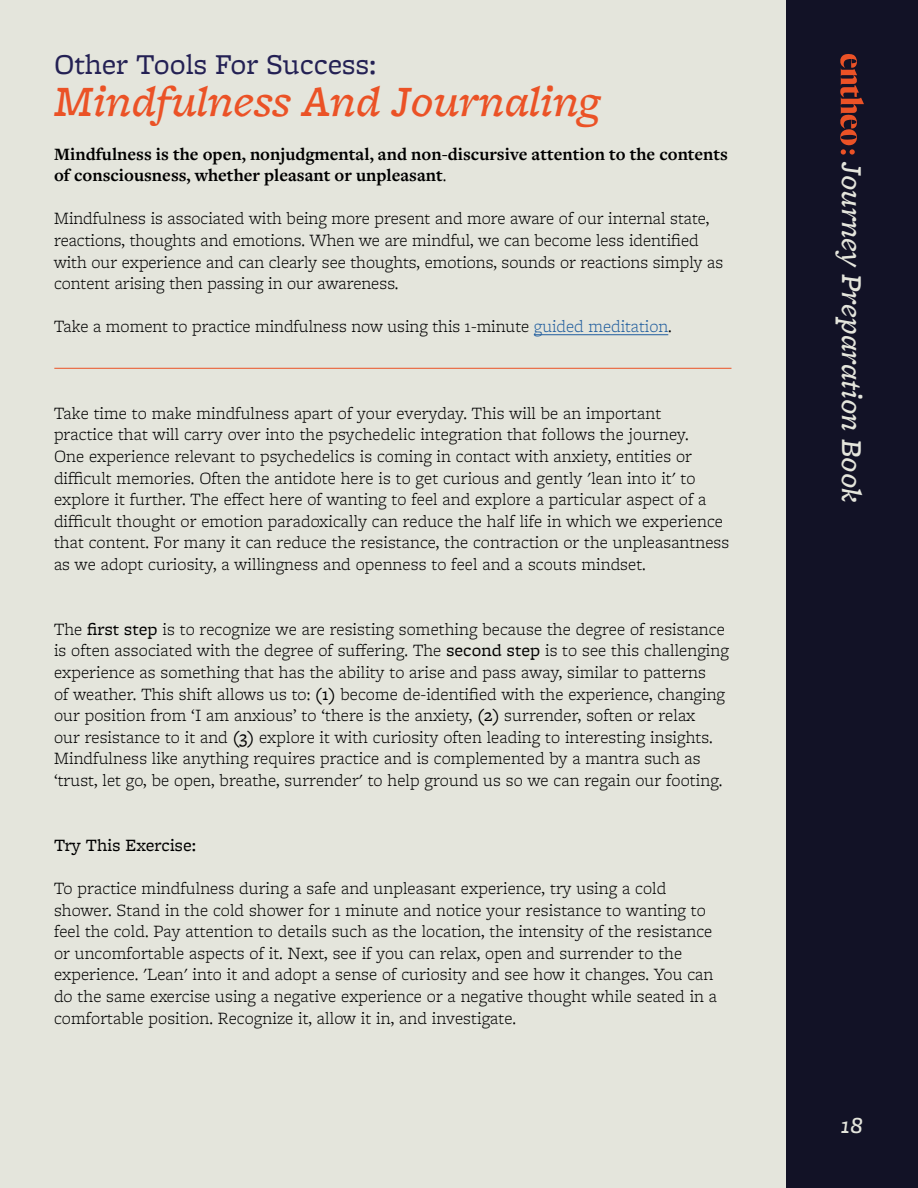
<style>
.page{position:relative;width:918px;height:1188px;background:#e4e5dc}
.page>*{position:absolute;margin:0;border:0;box-sizing:border-box;transform-origin:0 0}
.t1{font:italic 500 45px "Freight Micro Pro";color:#eb5226}
.t2{font:italic 500 30px "Freight Micro Pro";color:#e4e5dc}
.t3{font:30px "Freight Micro Pro";color:#242154}
.t4{font:italic 500 24px "Freight Micro Pro";color:#e4e5dc}
.t5{font:300 18px/21.6px "Freight Micro Pro";letter-spacing:.005em;color:#000}
.t6{font:700 18px/21.6px "Freight Text Pro";color:#000}
.t7{font:18px "Freight Micro Pro";letter-spacing:.005em;color:#000}
.s1{font-family:"Freight Micro Pro";font-weight:300}
.s2{color:#215e9e}
.s3{font-weight:400}
</style>
<div class="page">
<hr style="left:534px;top:334px;width:134px;height:1px;background:#215e9e">
<div style="left:786px;top:0;width:132px;height:1188px;background:#121226"></div>
<svg style="left:840px;top:54px;width:24px;height:101px"></svg>
<hr style="left:54px;top:368px;width:677px;height:1px;background:#eb5226">
<h2 class="t3" style="left:54px;top:44px;width:324px">Other Tools For Success:</h2>
<h1 class="t1" style="left:54px;top:71px;width:548px">Mindfulness And Journaling</h1>
<p class="t6" style="left:54px;top:142px;width:676px">Mindfulness is the open, nonjudgmental, and non-discursive attention to the contents of consciousness, whether pleasant or unpleasant<span class="s1">.</span></p>
<p class="t5" style="left:54px;top:207px;width:671px">Mindfulness is associated with being more present and more aware of our internal state, reactions, thoughts and emotions. When we are mindful, we can become less identified with our experience and can clearly see thoughts, emotions, sounds or reactions simply as content arising then passing in our awareness.</p>
<p class="t5" style="left:54px;top:315px;width:619px">Take a moment to practice mindfulness now using this 1-minute <span class="s2">guided meditation</span>.</p>
<p class="t5" style="left:54px;top:402px;width:677px">Take time to make mindfulness apart of your everyday. This will be an important<br>practice that will carry over into the psychedelic integration that follows the journey.<br>One experience relevant to psychedelics is coming in contact with anxiety, entities or difficult memories. Often the antidote here is to get curious and gently 'lean into it' to explore it further. The effect here of wanting to feel and explore a particular aspect of a difficult thought or emotion paradoxically can reduce the half life in which we experience that content. For many it can reduce the resistance, the contraction or the unpleasantness as we adopt curiosity, a willingness and openness to feel and a scouts mindset.</p>
<p class="t5" style="left:54px;top:618px;width:676px">The <span class="s3">first step</span> is to recognize we are resisting something because the degree of resistance is often associated with the degree of suffering. The <span class="s3">second step</span> is to see this challenging experience as something that has the ability to arise and pass away, similar to patterns<br>of weather. This shift allows us to: <span class="s3">(1)</span> become de-identified with the experience, changing our position from ‘I am anxious’ to ‘there is the anxiety, <span class="s3">(2)</span> surrender, soften or relax<br>our resistance to it and <span class="s3">(3)</span> explore it with curiosity often leading to interesting insights.<br>Mindfulness like anything requires practice and is complemented by a mantra such as ‘trust, let go, be open, breathe, surrender' to help ground us so we can regain our footing.</p>
<p class="t7" style="left:54px;top:833px;width:144px">Try This Exercise:</p>
<p class="t5" style="left:54px;top:877px;width:665px">To practice mindfulness during a safe and unpleasant experience, try using a cold shower. Stand in the cold shower for 1 minute and notice your resistance to wanting to feel the cold. Pay attention to details such as the location, the intensity of the resistance or uncomfortable aspects of it. Next, see if you can relax, open and surrender to the experience. 'Lean' into it and adopt a sense of curiosity and see how it changes. You can do the same exercise using a negative experience or a negative thought while seated in a comfortable position. Recognize it, allow it in, and investigate.</p>
<h2 class="t2" style="left:873px;top:162px;width:341px;rotate:90deg">Journey Preparation Book</h2>
<h3 class="t4" style="left:841px;top:1109px;width:23px">18</h3>
</div>
